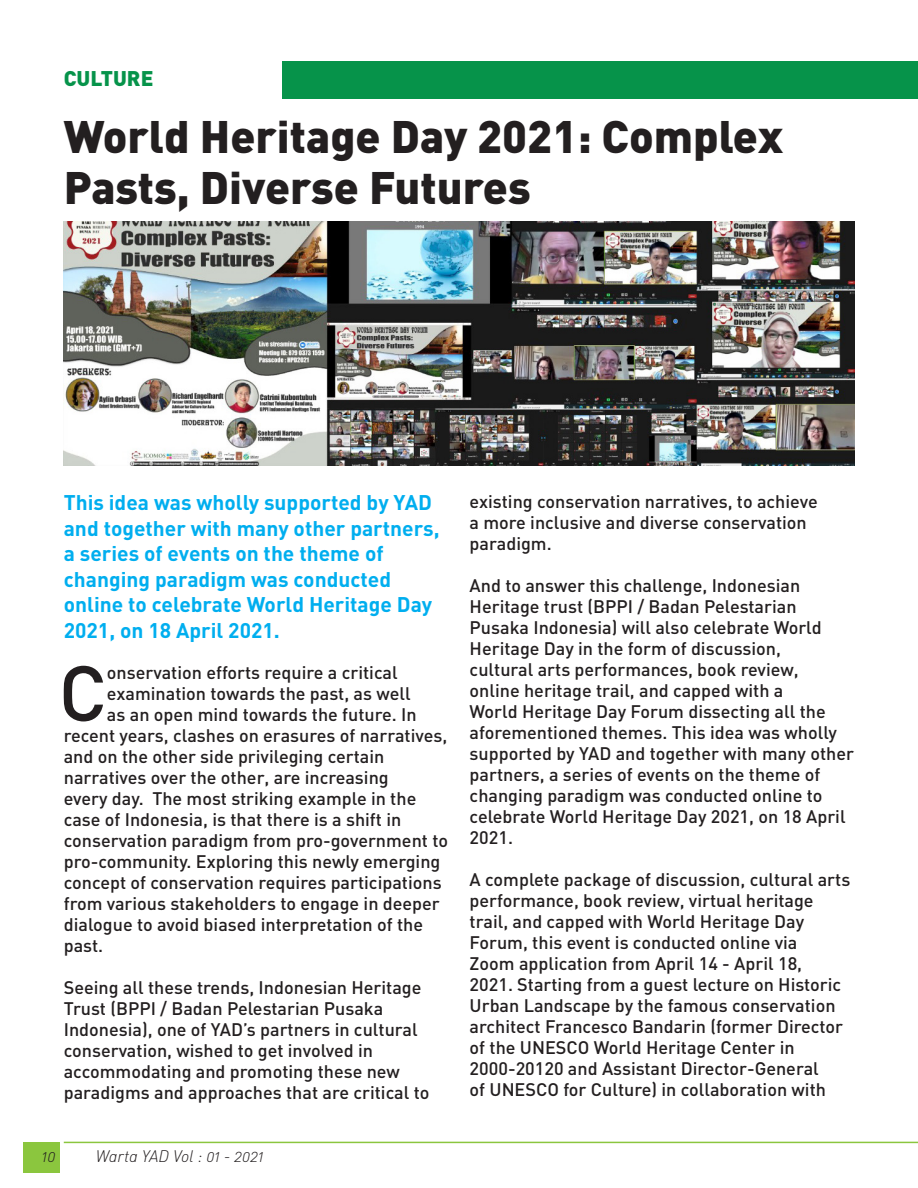
<style>
.page{position:relative;width:918px;height:1188px;background:#fff}
.page>*{position:absolute;margin:0;border:0;box-sizing:border-box;transform-origin:0 0}
.text{font:500 76.95px "DIN";color:#231f20}
.head_line{font:900 45px/51px "DIN";color:#231f20}
.lead{font:700 21px/25.5px "DIN";color:#00aeef}
.rubrik{font:900 21px "DIN";color:#06934a}
.text-2{font:500 18px/21px "DIN";color:#231f20}
.t1{font:16.5px "DIN Light Italic Alt";color:#231f20}
</style>
<div class="page">
<div style="left:23px;top:1142px;width:37px;height:31px;background:#8bc63e"></div>
<hr style="left:64px;top:1142px;width:854px;height:1px;background:#8bc63e">
<div style="left:283px;top:61px;width:635px;height:38px;background:#06934a"></div>
<img style="left:64px;top:222px;width:790px;height:243px">
<p class="rubrik" style="left:64px;top:64px;width:91px">CULTURE</p>
<p class="head_line" style="left:64px;top:109px;width:721px">World Heritage Day 2021: Complex<br>Pasts, Diverse Futures</p>
<p class="lead" style="left:64px;top:489px;width:377px">This idea was wholly supported by YAD and together with many other partners, a series of events on the theme of changing paradigm was conducted online to celebrate World Heritage Day 2021, on 18 April 2021.</p>
<p class="text" style="left:59px;top:644px;width:50px">C</p>
<p class="text-2" style="left:107px;top:661px;width:292px">onservation efforts require a critical</p>
<p class="text-2" style="left:107px;top:682px;width:305px">examination towards the past, as well</p>
<p class="text-2" style="left:107px;top:703px;width:311px">as an open mind towards the future. In</p>
<p class="text-2" style="left:64px;top:724px;width:385px">recent years, clashes on erasures of narratives,</p>
<p class="text-2" style="left:64px;top:745px;width:322px">and on the other side privileging certain</p>
<p class="text-2" style="left:64px;top:766px;width:327px">narratives over the other, are increasing</p>
<p class="text-2" style="left:64px;top:787px;width:354px">every day. The most striking example in the</p>
<p class="text-2" style="left:64px;top:808px;width:339px">case of Indonesia, is that there is a shift in</p>
<p class="text-2" style="left:64px;top:829px;width:386px">conservation paradigm from pro-government to</p>
<p class="text-2" style="left:64px;top:850px;width:378px">pro-community. Exploring this newly emerging</p>
<p class="text-2" style="left:64px;top:871px;width:379px">concept of conservation requires participations</p>
<p class="text-2" style="left:64px;top:892px;width:378px">from various stakeholders to engage in deeper</p>
<p class="text-2" style="left:64px;top:913px;width:361px">dialogue to avoid biased interpretation of the</p>
<p class="text-2" style="left:64px;top:934px;width:41px">past.</p>
<p class="text-2" style="left:64px;top:976px;width:367px">Seeing all these trends, Indonesian Heritage Trust (BPPI / Badan Pelestarian Pusaka Indonesia), one of YAD’s partners in cultural conservation, wished to get involved in accommodating and promoting these new paradigms and approaches that are critical to</p>
<p class="t1" style="left:42px;top:1146px;width:15px">10</p>
<p class="t1" style="left:96px;top:1146px;width:169px">Warta YAD Vol : 01 - 2021</p>
<p class="text-2" style="left:470px;top:490px;width:350px">existing conservation narratives, to achieve a more inclusive and diverse conservation paradigm.</p>
<p class="text-2" style="left:470px;top:574px;width:386px">And to answer this challenge, Indonesian Heritage trust (BPPI / Badan Pelestarian Pusaka Indonesia) will also celebrate World Heritage Day in the form of discussion,<br>cultural arts performances, book review,<br>online heritage trail, and capped with a<br>World Heritage Day Forum dissecting all the aforementioned themes. This idea was wholly supported by YAD and together with many other partners, a series of events on the theme of changing paradigm was conducted online to celebrate World Heritage Day 2021, on 18 April 2021.</p>
<p class="text-2" style="left:470px;top:868px;width:382px">A complete package of discussion, cultural arts performance, book review, virtual heritage trail, and capped with World Heritage Day Forum, this event is conducted online via<br>Zoom application from April 14 - April 18,<br>2021. Starting from a guest lecture on Historic Urban Landscape by the famous conservation architect Francesco Bandarin (former Director of the UNESCO World Heritage Center in 2000-20120 and Assistant Director-General<br>of UNESCO for Culture) in collaboration with</p>
</div>
